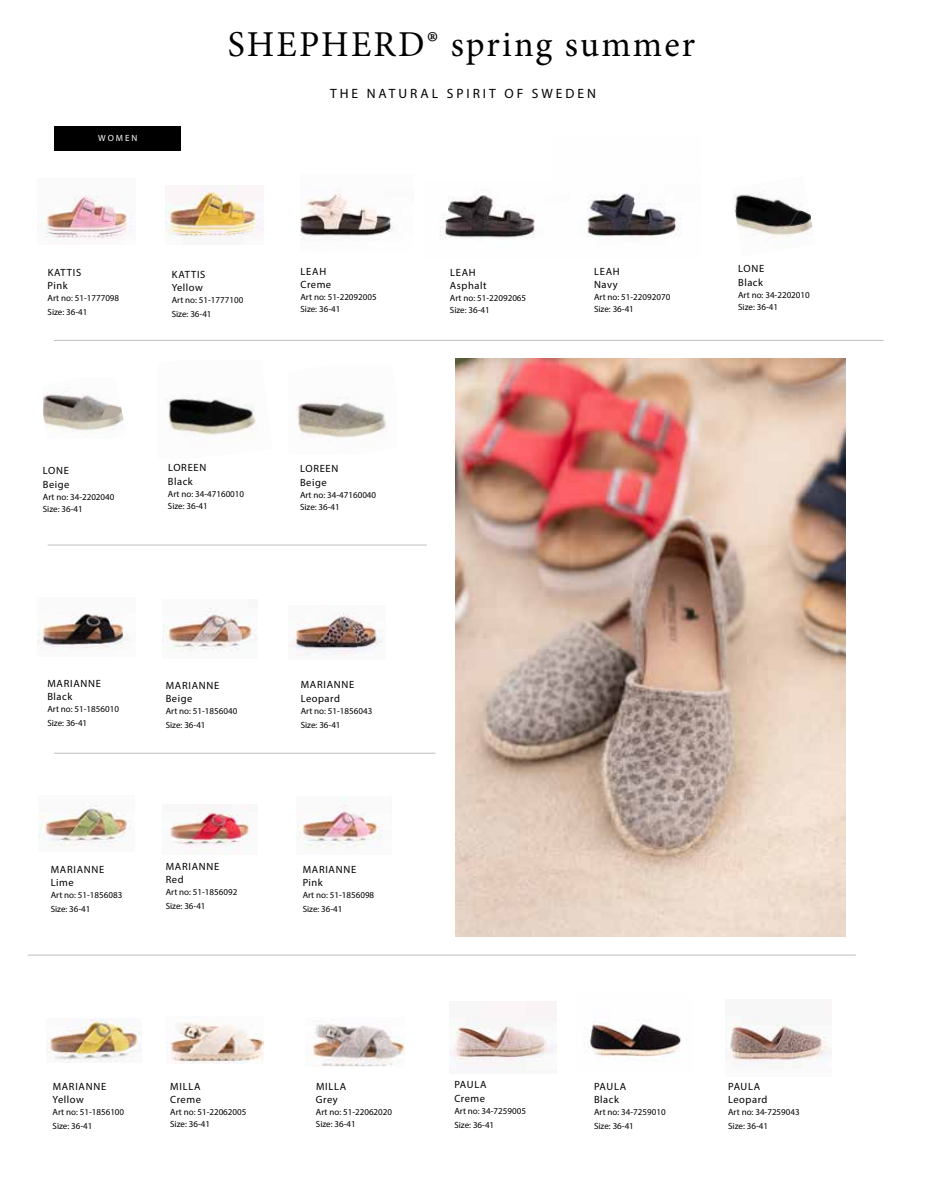
<style>
.page{position:relative;width:936px;height:1191px;background:#fff}
.page>*{position:absolute;margin:0;border:0;box-sizing:border-box;transform-origin:0 0}
.t1{font:36.45px "Minion Pro";letter-spacing:.06em;color:#000}
.t2{font:13.5px "Myriad Pro";letter-spacing:.22em;color:#000}
.t3{font:10.5px/13.5px "Myriad Pro";letter-spacing:.055em;color:#000}
.t4{font:9px/13.8px "Myriad Pro";color:#000}
.t5{font:9px "Myriad Pro";letter-spacing:.22em;color:#fff}
</style>
<div class="page">
<div style="left:54px;top:127px;width:127px;height:24px;background:#000"></div>
<hr style="left:54px;top:340px;width:829px;height:1px;background:#bcbec0">
<hr style="left:48px;top:545px;width:379px;height:1px;background:#bcbec0">
<hr style="left:54px;top:753px;width:381px;height:1px;background:#bcbec0">
<img style="left:166px;top:186px;width:97px;height:51px">
<img style="left:38px;top:195px;width:95px;height:45px">
<img style="left:455px;top:358px;width:390px;height:578px">
<img style="left:162px;top:608px;width:95px;height:44px">
<img style="left:39px;top:803px;width:89px;height:44px">
<img style="left:169px;top:804px;width:80px;height:50px">
<img style="left:296px;top:797px;width:86px;height:52px">
<img style="left:38px;top:614px;width:90px;height:36px">
<img style="left:290px;top:612px;width:93px;height:44px">
<hr style="left:28px;top:954px;width:827px;height:1px;background:#bcbec0">
<img style="left:300px;top:190px;width:94px;height:51px">
<img style="left:584px;top:1019px;width:97px;height:42px">
<img style="left:450px;top:1001px;width:106px;height:69px">
<img style="left:726px;top:1015px;width:102px;height:52px">
<img style="left:440px;top:191px;width:95px;height:48px">
<img style="left:587px;top:193px;width:92px;height:44px">
<img style="left:47px;top:1019px;width:94px;height:43px">
<img style="left:170px;top:1022px;width:93px;height:41px">
<img style="left:311px;top:1024px;width:94px;height:42px">
<img style="left:166px;top:395px;width:90px;height:40px">
<img style="left:296px;top:401px;width:91px;height:38px">
<img style="left:43px;top:391px;width:81px;height:43px">
<svg style="left:100px;top:405px;width:21px;height:15px"></svg>
<img style="left:734px;top:193px;width:79px;height:45px">
<svg style="left:789px;top:211px;width:21px;height:15px"></svg>
<p class="t5" style="left:98px;top:133px;width:41px">WOMEN</p>
<h1 class="t1" style="left:228px;top:20px;width:468px">SHEPHERD® spring summer</h1>
<h2 class="t2" style="left:330px;top:85px;width:267px">THE NATURAL SPIRIT OF SWEDEN</h2>
<p class="t3" style="left:48px;top:265px;width:35px">KATTIS<br>Pink</p>
<p class="t4" style="left:48px;top:291px;width:73px">Art no: 51-1777098<br>Size: 36-41</p>
<p class="t3" style="left:172px;top:267px;width:35px">KATTIS<br>Yellow</p>
<p class="t4" style="left:172px;top:293px;width:73px">Art no: 51-1777100<br>Size: 36-41</p>
<p class="t3" style="left:300px;top:264px;width:32px">LEAH<br>Creme</p>
<p class="t4" style="left:300px;top:291px;width:78px;line-height:12px">Art no: 51-22092005<br>Size: 36-41</p>
<p class="t3" style="left:450px;top:265px;width:38px">LEAH<br>Asphalt</p>
<p class="t4" style="left:450px;top:292px;width:78px;line-height:12px">Art no: 51-22092065<br>Size: 36-41</p>
<p class="t3" style="left:594px;top:264px;width:27px">LEAH<br>Navy</p>
<p class="t4" style="left:594px;top:291px;width:78px;line-height:12px">Art no: 51-22092070<br>Size: 36-41</p>
<p class="t3" style="left:738px;top:262px;width:28px">LONE<br>Black</p>
<p class="t4" style="left:738px;top:289px;width:73px;line-height:12px">Art no: 34-2202010<br>Size: 36-41</p>
<p class="t3" style="left:43px;top:464px;width:28px">LONE<br>Beige</p>
<p class="t4" style="left:43px;top:491px;width:73px;line-height:12px">Art no: 34-2202040<br>Size: 36-41</p>
<p class="t3" style="left:168px;top:461px;width:40px">LOREEN<br>Black</p>
<p class="t4" style="left:168px;top:487px;width:78px;line-height:12px">Art no: 34-47160010<br>Size: 36-41</p>
<p class="t3" style="left:300px;top:462px;width:40px">LOREEN<br>Beige</p>
<p class="t4" style="left:300px;top:488px;width:78px;line-height:12px">Art no: 34-47160040<br>Size: 36-41</p>
<p class="t3" style="left:47px;top:676px;width:55px">MARIANNE<br>Black</p>
<p class="t4" style="left:47px;top:702px;width:73px">Art no: 51-1856010<br>Size: 36-41</p>
<p class="t3" style="left:166px;top:678px;width:55px">MARIANNE<br>Beige</p>
<p class="t4" style="left:166px;top:704px;width:73px">Art no: 51-1856040<br>Size: 36-41</p>
<p class="t3" style="left:51px;top:862px;width:55px">MARIANNE<br>Lime</p>
<p class="t4" style="left:51px;top:888px;width:73px">Art no: 51-1856083<br>Size: 36-41</p>
<p class="t3" style="left:166px;top:859px;width:55px">MARIANNE<br>Red</p>
<p class="t4" style="left:166px;top:885px;width:73px">Art no: 51-1856092<br>Size: 36-41</p>
<p class="t3" style="left:301px;top:678px;width:55px">MARIANNE<br>Leopard</p>
<p class="t4" style="left:301px;top:704px;width:73px">Art no: 51-1856043<br>Size: 36-41</p>
<p class="t3" style="left:302px;top:862px;width:55px">MARIANNE<br>Pink</p>
<p class="t4" style="left:302px;top:888px;width:73px">Art no: 51-1856098<br>Size: 36-41</p>
<p class="t3" style="left:53px;top:1079px;width:55px">MARIANNE<br>Yellow</p>
<p class="t4" style="left:53px;top:1105px;width:73px">Art no: 51-1856100<br>Size: 36-41</p>
<p class="t3" style="left:170px;top:1079px;width:32px">MILLA<br>Creme</p>
<p class="t4" style="left:170px;top:1106px;width:78px;line-height:12px">Art no: 51-22062005<br>Size: 36-41</p>
<p class="t3" style="left:316px;top:1079px;width:32px">MILLA<br>Grey</p>
<p class="t4" style="left:316px;top:1106px;width:78px;line-height:12px">Art no: 51-22062020<br>Size: 36-41</p>
<p class="t3" style="left:454px;top:1077px;width:34px">PAULA<br>Creme</p>
<p class="t4" style="left:454px;top:1103px;width:73px">Art no: 34-7259005<br>Size: 36-41</p>
<p class="t3" style="left:594px;top:1079px;width:34px">PAULA<br>Black</p>
<p class="t4" style="left:594px;top:1105px;width:73px">Art no: 34-7259010<br>Size: 36-41</p>
<p class="t3" style="left:728px;top:1079px;width:41px">PAULA<br>Leopard</p>
<p class="t4" style="left:728px;top:1105px;width:73px">Art no: 34-7259043<br>Size: 36-41</p>
</div>
